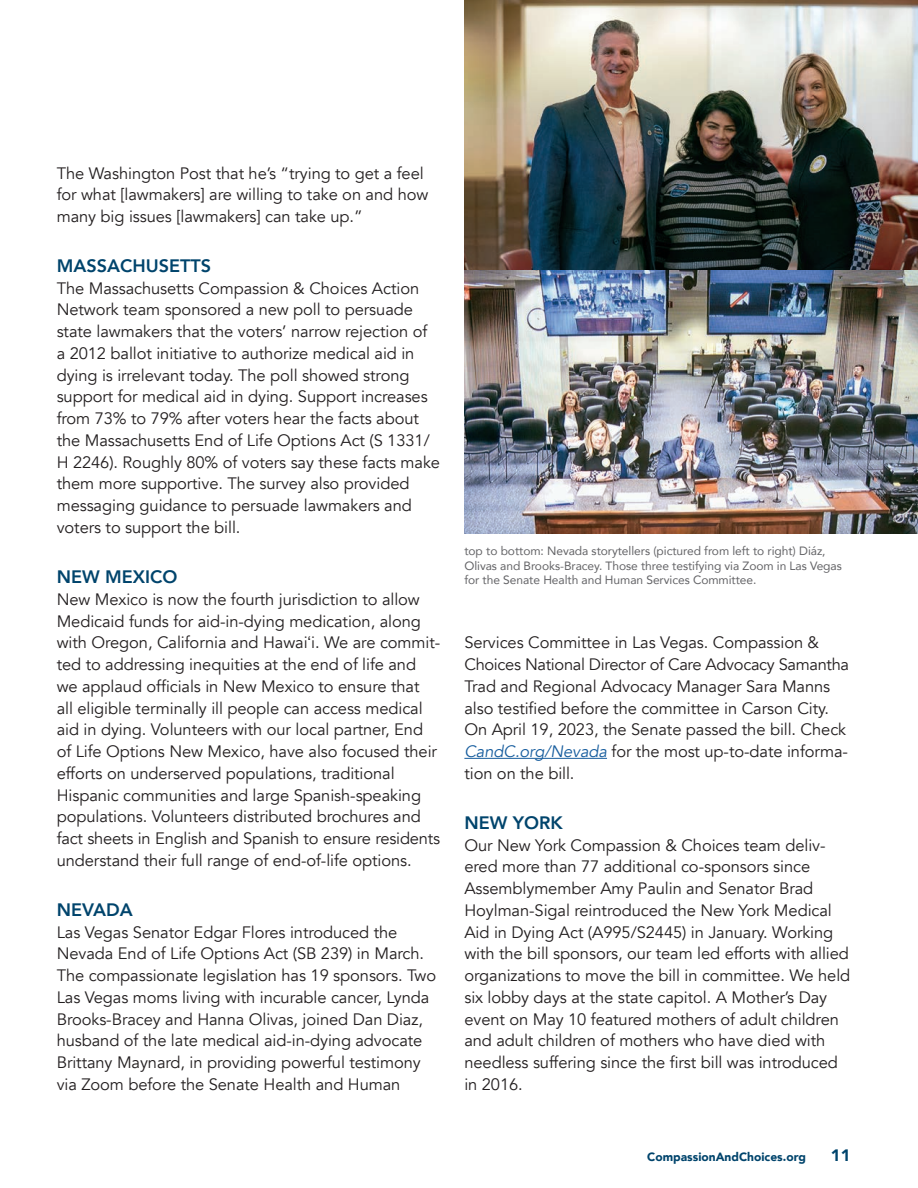
<style>
.page{position:relative;width:918px;height:1188px;background:#fff}
.page>*{position:absolute;margin:0;border:0;box-sizing:border-box;transform-origin:0 0}
.state_names{font:800 18px "Avenir";color:#00446c}
.body_copy{font:16.5px/21.8px "Avenir";letter-spacing:-.005em;color:#231f20}
.t1{font:900 16.5px "Avenir";color:#00446c}
.t2{font:12px/14.4px "Avenir";letter-spacing:-.005em;color:#636366}
.t3{font:900 12px "Avenir";color:#00446c}
.s1{font-family:"Arial"}
.s2{font-style:italic;color:#175d9e}
</style>
<div class="page">
<img style="left:464px;top:0;width:454px;height:534px">
<hr style="left:464px;top:758px;width:143px;height:1px;background:#175d9e">
<p class="body_copy" style="left:57px;top:162px;width:373px">The Washington Post that he’s “trying to get a feel for what [lawmakers] are willing to take on and how many big issues [lawmakers] can take up.”</p>
<p class="state_names" style="left:57px;top:252px;width:156px">MASSACHUSETTS</p>
<p class="body_copy" style="left:57px;top:277px;width:385px">The Massachusetts Compassion &amp; Choices Action Network team sponsored a new poll to persuade state lawmakers that the voters’ narrow rejection of<br>a 2012 ballot initiative to authorize medical aid in dying is irrelevant today. The poll showed strong support for medical aid in dying. Support increases from 73% to 79% after voters hear the facts about the Massachusetts End of Life Options Act (S 1331/ H 2246). Roughly 80% of voters say these facts make them more supportive. The survey also provided messaging guidance to persuade lawmakers and voters to support the bill.</p>
<p class="state_names" style="left:57px;top:563px;width:122px">NEW MEXICO</p>
<p class="body_copy" style="left:57px;top:589px;width:385px">New Mexico is now the fourth jurisdiction to allow Medicaid funds for aid-in-dying medication, along with Oregon, California and Hawai<span class="s1">‘</span>i. We are commit&shy;ted to addressing inequities at the end of life and we applaud officials in New Mexico to ensure that<br>all eligible terminally ill people can access medical aid in dying. Volunteers with our local partner, End of Life Options New Mexico, have also focused their efforts on underserved populations, traditional Hispanic communities and large Spanish-speaking populations. Volunteers distributed brochures and fact sheets in English and Spanish to ensure residents understand their full range of end-of-life options.</p>
<p class="state_names" style="left:57px;top:896px;width:77px">NEVADA</p>
<p class="body_copy" style="left:57px;top:921px;width:381px">Las Vegas Senator Edgar Flores introduced the Nevada End of Life Options Act (SB 239) in March.<br>The compassionate legislation has 19 sponsors. Two Las Vegas moms living with incurable cancer, Lynda Brooks-Bracey and Hanna Olivas, joined Dan Diaz, husband of the late medical aid-in-dying advocate Brittany Maynard, in providing powerful testimony via Zoom before the Senate Health and Human</p>
<p class="t2" style="left:464px;top:543px;width:379px">top to bottom: Nevada storytellers (pictured from left to right) Diáz,<br>Olivas and Brooks-Bracey. Those three testifying via Zoom in Las Vegas for the Senate Health and Human Services Committee.</p>
<p class="body_copy" style="left:464px;top:632px;width:386px">Services Committee in Las Vegas. Compassion &amp; Choices National Director of Care Advocacy Samantha Trad and Regional Advocacy Manager Sara Manns also testified before the committee in Carson City.<br>On April 19, 2023, the Senate passed the bill. Check <span class="s2">CandC.org/Nevada</span> for the most up-to-date informa&shy;tion on the bill.</p>
<p class="state_names" style="left:464px;top:809px;width:100px">NEW YORK</p>
<p class="body_copy" style="left:464px;top:834px;width:387px">Our New York Compassion &amp; Choices team deliv&shy;ered more than 77 additional co-sponsors since Assemblymember Amy Paulin and Senator Brad Hoylman-Sigal reintroduced the New York Medical Aid in Dying Act (A995/S2445) in January. Working with the bill sponsors, our team led efforts with allied organizations to move the bill in committee. We held six lobby days at the state capitol. A Mother’s Day event on May 10 featured mothers of adult children and adult children of mothers who have died with needless suffering since the first bill was introduced in 2016.</p>
<p class="t3" style="left:647px;top:1147px;width:160px">CompassionAndChoices.org</p>
<p class="t1" style="left:831px;top:1141px;width:21px">11</p>
</div>
